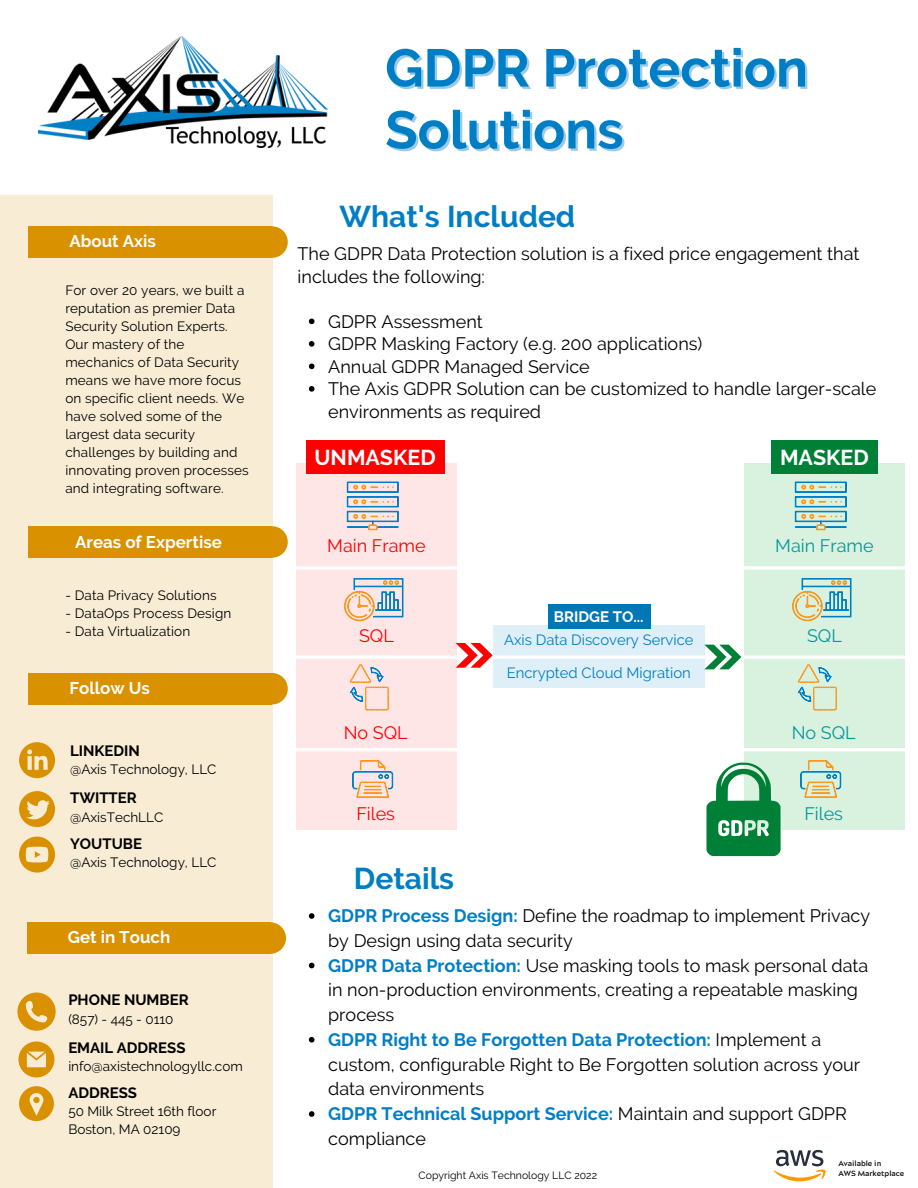
<style>
.page{position:relative;width:918px;height:1188px;background:#fff}
.page>*{position:absolute;margin:0;border:0;box-sizing:border-box;transform-origin:0 0}
.t1{font:700 52.95px/61.8px "Raleway";color:#007ec5}
.t2{font:700 30px "Raleway";color:#007ec5}
.t3{font:700 21.45px "Raleway";color:#fff}
.t4{font:18px/24.8px "Raleway";color:#000}
.t5{font:18px "Raleway";color:#f00}
.t6{font:18px "Raleway";color:#03989e}
.t7{font:700 16.95px "Raleway";color:#fff}
.t8{font:700 15px "Raleway";color:#000}
.t9{font:700 15px "Raleway";color:#fff}
.t10{font:14.85px "Raleway";color:#007fc5}
.t11{font:13.5px/18px "Raleway";letter-spacing:.01em;color:#000}
.t12{font:10.5px "Raleway";color:#000}
.t13{font:700 7.5px/10.1px "Acherus Militant 1";color:#000}
.s1{font-weight:700;color:#007ec5}
</style>
<div class="page">
<img style="left:38px;top:36px;width:289px;height:112px">
<svg style="left:773px;top:1150px;width:53px;height:31px"></svg>
<div style="left:296px;top:464px;width:161px;height:366px;background:#ffe6e6"></div>
<div style="left:306px;top:440px;width:139px;height:34px;background:#f00"></div>
<div style="left:744px;top:464px;width:161px;height:366px;background:#d9f1df"></div>
<div style="left:772px;top:440px;width:106px;height:34px;background:#008037"></div>
<hr style="left:293px;top:566px;width:612px;height:4px;background:#fff">
<div style="left:493px;top:625px;width:212px;height:63px;background:#dfeff8"></div>
<svg style="left:296px;top:655px;width:609px;height:4px;fill:#fff"></svg>
<hr style="left:294px;top:748px;width:611px;height:3px;background:#fff">
<svg style="left:344px;top:578px;width:60px;height:44px"></svg>
<svg style="left:350px;top:664px;width:39px;height:47px"></svg>
<svg style="left:352px;top:760px;width:42px;height:38px"></svg>
<svg style="left:346px;top:481px;width:53px;height:50px"></svg>
<svg style="left:792px;top:578px;width:60px;height:44px"></svg>
<svg style="left:798px;top:664px;width:39px;height:47px"></svg>
<svg style="left:800px;top:760px;width:42px;height:38px"></svg>
<svg style="left:794px;top:481px;width:53px;height:50px"></svg>
<div style="left:548px;top:604px;width:102px;height:24px;background:#0077b5"></div>
<svg style="left:456px;top:643px;width:37px;height:25px"></svg>
<svg style="left:704px;top:645px;width:37px;height:24px"></svg>
<svg style="left:309px;top:319px;width:6px;height:5px"></svg>
<svg style="left:309px;top:341px;width:6px;height:6px"></svg>
<svg style="left:309px;top:364px;width:6px;height:5px"></svg>
<svg style="left:309px;top:386px;width:6px;height:6px"></svg>
<svg style="left:309px;top:913px;width:6px;height:6px"></svg>
<svg style="left:309px;top:963px;width:6px;height:5px"></svg>
<svg style="left:309px;top:1037px;width:6px;height:6px"></svg>
<svg style="left:309px;top:1111px;width:6px;height:6px"></svg>
<svg style="left:706px;top:762px;width:75px;height:94px"></svg>
<div style="left:0;top:195px;width:272px;height:993px;background:#f8ecd5"></div>
<div style="left:29px;top:673px;width:243px;height:31px;background:#da9100"></div>
<div style="left:256px;top:673px;width:32px;height:31px;background:#da9100;border-radius:50%"></div>
<div style="left:29px;top:526px;width:243px;height:32px;background:#da9100"></div>
<div style="left:256px;top:526px;width:32px;height:32px;background:#da9100;border-radius:50%"></div>
<div style="left:29px;top:226px;width:243px;height:32px;background:#da9100"></div>
<div style="left:256px;top:226px;width:32px;height:32px;background:#da9100;border-radius:50%"></div>
<svg style="left:19px;top:837px;width:36px;height:36px"></svg>
<svg style="left:19px;top:791px;width:36px;height:36px"></svg>
<svg style="left:19px;top:742px;width:36px;height:36px"></svg>
<div style="left:27px;top:922px;width:243px;height:32px;background:#da9100"></div>
<div style="left:255px;top:922px;width:31px;height:32px;background:#da9100;border-radius:50%"></div>
<svg style="left:18px;top:1041px;width:36px;height:36px"></svg>
<svg style="left:17px;top:993px;width:39px;height:38px"></svg>
<svg style="left:19px;top:1086px;width:35px;height:35px"></svg>
<p class="t7" style="left:69px;top:231px;width:88px">About Axis</p>
<p class="t11" style="left:65px;top:281px;width:185px">For over 20 years, we built a reputation as premier Data<br>Security Solution Experts.<br>Our mastery of the mechanics of Data Security means we have more focus on specific client needs. We have solved some of the largest data security challenges by building and innovating proven processes and integrating software.</p>
<p class="t7" style="left:75px;top:532px;width:148px">Areas of Expertise</p>
<p class="t11" style="left:65px;top:587px;width:153px">- Data Privacy Solutions</p>
<p class="t11" style="left:65px;top:605px;width:168px">- DataOps Process Design</p>
<p class="t11" style="left:65px;top:623px;width:126px">- Data Virtualization</p>
<p class="t7" style="left:69px;top:678px;width:82px">Follow Us</p>
<p class="t8" style="left:70px;top:742px;width:71px">LINKEDIN</p>
<p class="t11" style="left:70px;top:760px;width:148px">@Axis Technology, LLC</p>
<p class="t8" style="left:70px;top:789px;width:68px">TWITTER</p>
<p class="t11" style="left:70px;top:808px;width:95px">@AxisTechLLC</p>
<p class="t8" style="left:70px;top:835px;width:73px">YOUTUBE</p>
<p class="t11" style="left:70px;top:853px;width:148px">@Axis Technology, LLC</p>
<p class="t7" style="left:68px;top:927px;width:104px">Get in Touch</p>
<p class="t8" style="left:68px;top:991px;width:122px">PHONE NUMBER</p>
<p class="t11" style="left:68px;top:1010px;width:107px">(857) - 445 - 0110</p>
<p class="t8" style="left:68px;top:1039px;width:119px">EMAIL ADDRESS</p>
<p class="t11" style="left:68px;top:1057px;width:176px">info@axistechnologyllc.com</p>
<p class="t8" style="left:68px;top:1084px;width:70px">ADDRESS</p>
<p class="t11" style="left:68px;top:1103px;width:150px">50 Milk Street 16th floor<br>Boston, MA 02109</p>
<h1 class="t1" style="left:385px;top:37px;width:424px">GDPR Protection<br>Solutions</h1>
<h2 class="t2" style="left:339px;top:199px;width:237px">What's Included</h2>
<p class="t4" style="left:298px;top:242px;width:563px;line-height:22.5px">The GDPR Data Protection solution is a fixed price engagement that includes the following:</p>
<p class="t4" style="left:328px;top:310px;width:550px;line-height:22.5px">GDPR Assessment<br>GDPR Masking Factory (e.g. 200 applications)<br>Annual GDPR Managed Service<br>The Axis GDPR Solution can be customized to handle larger-scale environments as required</p>
<p class="t3" style="left:315px;top:445px;width:123px">UNMASKED</p>
<p class="t3" style="left:780px;top:445px;width:90px">MASKED</p>
<p class="t5" style="left:327px;top:536px;width:100px">Main Frame</p>
<p class="t6" style="left:775px;top:536px;width:100px">Main Frame</p>
<p class="t5" style="left:359px;top:626px;width:36px">SQL</p>
<p class="t9" style="left:554px;top:608px;width:91px">BRIDGE TO...</p>
<p class="t10" style="left:504px;top:631px;width:191px">Axis Data Discovery Service</p>
<p class="t10" style="left:507px;top:664px;width:186px">Encrypted Cloud Migration</p>
<p class="t6" style="left:807px;top:626px;width:36px">SQL</p>
<p class="t5" style="left:344px;top:722px;width:66px">No SQL</p>
<p class="t6" style="left:792px;top:722px;width:66px">No SQL</p>
<p class="t5" style="left:356px;top:804px;width:40px">Files</p>
<p class="t6" style="left:804px;top:804px;width:40px">Files</p>
<h2 class="t2" style="left:354px;top:861px;width:102px">Details</h2>
<p class="t4" style="left:328px;top:903px;width:543px"><span class="s1">GDPR Process Design:</span> Define the roadmap to implement Privacy by Design using data security<br><span class="s1">GDPR Data Protection:</span> Use masking tools to mask personal data in non-production environments, creating a repeatable masking process<br><span class="s1">GDPR Right to Be Forgotten Data Protection:</span> Implement a custom, configurable Right to Be Forgotten solution across your data environments<br><span class="s1">GDPR Technical Support Service:</span> Maintain and support GDPR compliance</p>
<p class="t12" style="left:419px;top:1169px;width:180px">Copyright Axis Technology LLC 2022</p>
<p class="t13" style="left:838px;top:1159px;width:67px">Available in<br>AWS Marketplace</p>
</div>
